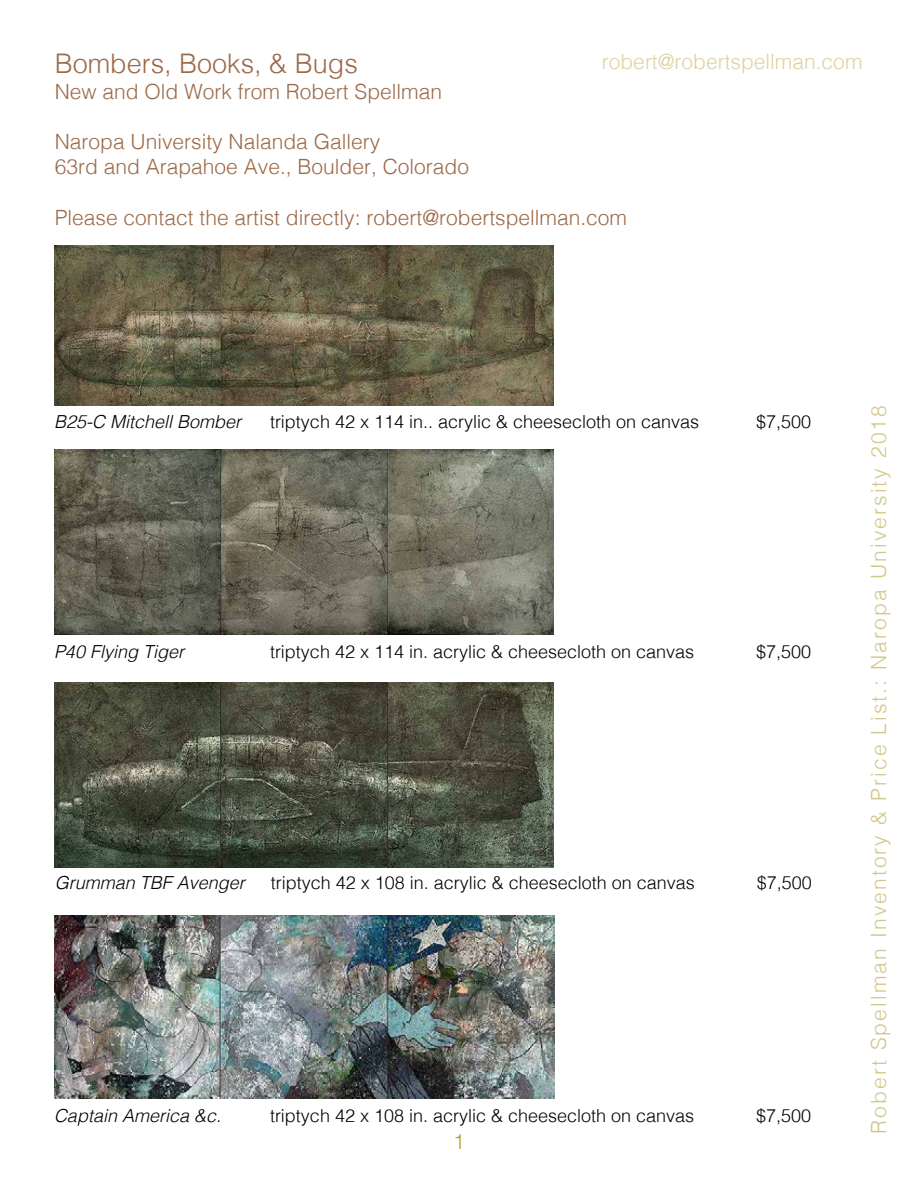
<style>
.page{position:relative;width:918px;height:1188px;background:#fff}
.page>*{position:absolute;margin:0;border:0;box-sizing:border-box;transform-origin:0 0}
.t1{font:300 27px "Helvetica";color:#9c6a49}
.t2{font:300 21px/25.2px "Helvetica";color:#9c6a49}
.t3{font:300 21px "Helvetica";letter-spacing:.1em;color:#d1c788}
.t4{font:300 21px "Helvetica";color:#dbd3a1}
.t5{font:300 21px "Helvetica";color:#b3a138}
.t6{font:300 18px "Helvetica";color:#000}
.t7{font:italic 300 18px "Helvetica";color:#000}
</style>
<div class="page">
<img style="left:54px;top:245px;width:500px;height:161px">
<img style="left:54px;top:450px;width:500px;height:185px">
<img style="left:54px;top:683px;width:500px;height:185px">
<img style="left:55px;top:915px;width:500px;height:184px">
<p class="t4" style="left:602px;top:44px;width:262px">robert@robertspellman.com</p>
<h1 class="t1" style="left:55px;top:41px;width:305px">Bombers, Books, &amp; Bugs</h1>
<p class="t2" style="left:55px;top:77px;width:389px">New and Old Work from Robert Spellman</p>
<p class="t2" style="left:55px;top:127px;width:416px">Naropa University Nalanda Gallery<br>63rd and Arapahoe Ave., Boulder, Colorado</p>
<p class="t2" style="left:55px;top:203px;width:574px">Please contact the artist directly: robert@robertspellman.com</p>
<p class="t7" style="left:54px;top:406px;width:189px">B25-C Mitchell Bomber</p>
<p class="t6" style="left:270px;top:406px;width:431px">triptych 42 x 114 in.. acrylic &amp; cheesecloth on canvas</p>
<p class="t6" style="left:756px;top:406px;width:57px">$7,500</p>
<p class="t7" style="left:54px;top:636px;width:132px">P40 Flying Tiger</p>
<p class="t6" style="left:270px;top:636px;width:426px">triptych 42 x 114 in. acrylic &amp; cheesecloth on canvas</p>
<p class="t6" style="left:756px;top:636px;width:57px">$7,500</p>
<p class="t7" style="left:55px;top:868px;width:192px">Grumman TBF Avenger</p>
<p class="t6" style="left:271px;top:868px;width:426px">triptych 42 x 108 in. acrylic &amp; cheesecloth on canvas</p>
<p class="t6" style="left:757px;top:868px;width:57px">$7,500</p>
<p class="t7" style="left:54px;top:1101px;width:169px">Captain America &amp;c.</p>
<p class="t6" style="left:270px;top:1101px;width:426px">triptych 42 x 108 in. acrylic &amp; cheesecloth on canvas</p>
<p class="t6" style="left:756px;top:1101px;width:57px">$7,500</p>
<p class="t5" style="left:453px;top:1124px;width:13px">1</p>
<p class="t3" style="left:861px;top:1134px;width:730px;rotate:-90deg">Robert Spellman Inventory &amp; Price List.: Naropa University 2018</p>
</div>
